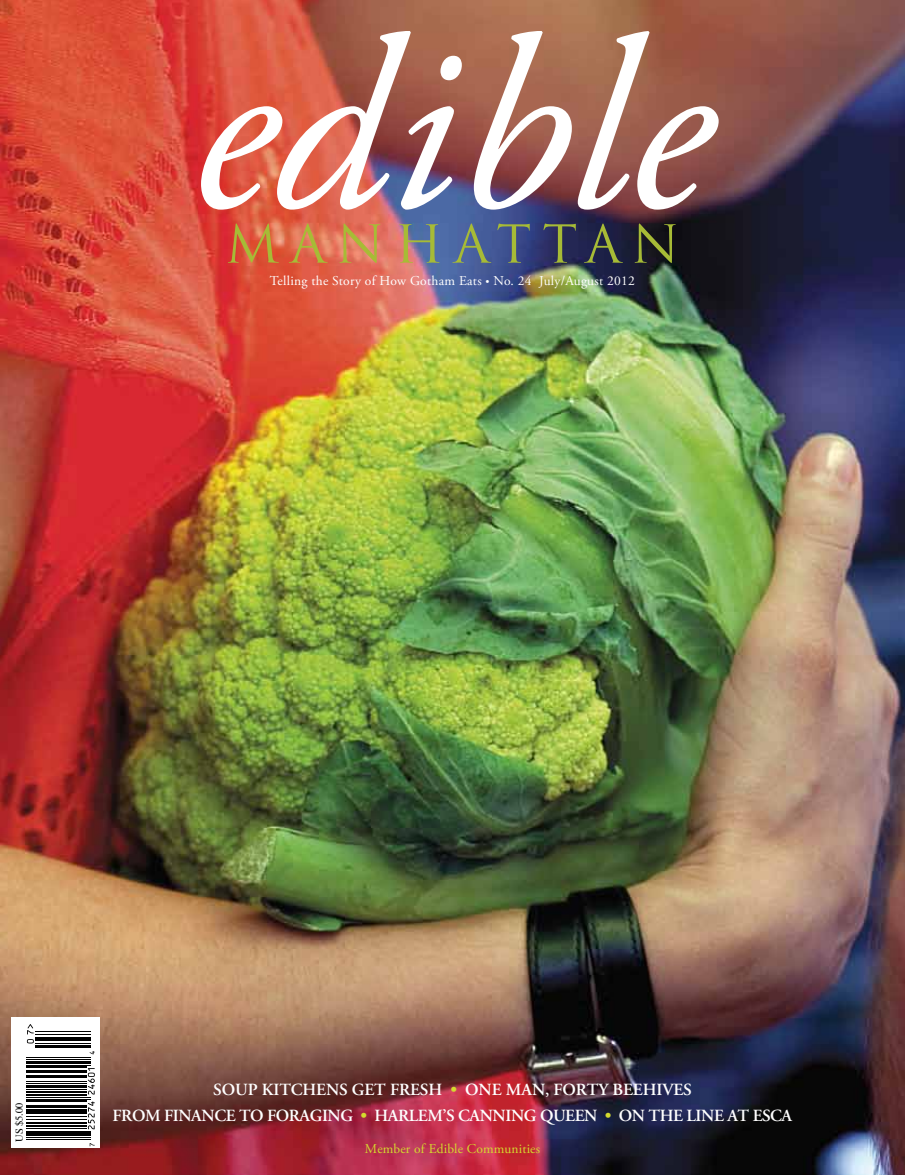
<style>
.page{position:relative;width:905px;height:1175px;background:#fff}
.page>*{position:absolute;margin:0;border:0;box-sizing:border-box;transform-origin:0 0}
.t1{font:italic 244.95px "Adobe Garamond Pro";color:#fff}
.t2{font:51px "Trajan";letter-spacing:.2em;color:#a7bb36}
.t3{font:600 17.1px/26.2px "Adobe Garamond Pro";letter-spacing:-.025em;color:#fff;text-align:center}
.t4{font:13.5px "Adobe Garamond Pro";letter-spacing:.02em;color:#fff}
.t5{font:13.5px "Adobe Garamond Pro";letter-spacing:.01em;color:#d4da2e}
.t6{font:10.5px "Times";color:#000}
.s1{font-size:10.5px}
.s2{color:#d4da2e}
</style>
<div class="page">
<img style="left:0;top:0;width:904px;height:1174px">
<svg style="left:12px;top:1017px;width:88px;height:131px"></svg>
<svg style="left:89px;top:1051px;width:6px;height:3px"></svg>
<svg style="left:90px;top:1143px;width:5px;height:3px"></svg>
<svg style="left:88px;top:1101px;width:7px;height:28px"></svg>
<svg style="left:88px;top:1068px;width:7px;height:26px"></svg>
<hr style="left:27px;top:1138px;width:64px;height:1px;background:#000">
<hr style="left:27px;top:1136px;width:64px;height:1px;background:#000">
<hr style="left:27px;top:1133px;width:64px;height:2px;background:#000">
<hr style="left:27px;top:1130px;width:64px;height:2px;background:#000">
<hr style="left:27px;top:1128px;width:60px;height:1px;background:#000">
<hr style="left:27px;top:1124px;width:60px;height:2px;background:#000">
<hr style="left:27px;top:1122px;width:60px;height:1px;background:#000">
<hr style="left:27px;top:1118px;width:60px;height:1px;background:#000">
<hr style="left:27px;top:1116px;width:60px;height:1px;background:#000">
<hr style="left:27px;top:1112px;width:60px;height:2px;background:#000">
<hr style="left:27px;top:1109px;width:60px;height:2px;background:#000">
<hr style="left:27px;top:1106px;width:60px;height:2px;background:#000">
<hr style="left:27px;top:1104px;width:60px;height:1px;background:#000">
<hr style="left:27px;top:1100px;width:60px;height:2px;background:#000">
<hr style="left:27px;top:1098px;width:64px;height:1px;background:#000">
<hr style="left:27px;top:1097px;width:64px;height:1px;background:#000">
<hr style="left:27px;top:1094px;width:60px;height:1px;background:#000">
<hr style="left:27px;top:1091px;width:60px;height:2px;background:#000">
<hr style="left:27px;top:1089px;width:60px;height:1px;background:#000">
<hr style="left:27px;top:1085px;width:60px;height:3px;background:#000">
<hr style="left:27px;top:1083px;width:60px;height:1px;background:#000">
<hr style="left:27px;top:1081px;width:60px;height:1px;background:#000">
<hr style="left:27px;top:1075px;width:60px;height:2px;background:#000">
<hr style="left:27px;top:1072px;width:60px;height:1px;background:#000">
<hr style="left:27px;top:1070px;width:60px;height:1px;background:#000">
<hr style="left:27px;top:1066px;width:60px;height:2px;background:#000">
<hr style="left:27px;top:1064px;width:64px;height:1px;background:#000">
<hr style="left:27px;top:1061px;width:64px;height:2px;background:#000">
<hr style="left:27px;top:1058px;width:64px;height:1px;background:#000">
<hr style="left:27px;top:1057px;width:64px;height:1px;background:#000">
<hr style="left:36px;top:1047px;width:55px;height:1px;background:#000">
<hr style="left:36px;top:1044px;width:55px;height:2px;background:#000">
<hr style="left:36px;top:1043px;width:55px;height:1px;background:#000">
<hr style="left:36px;top:1038px;width:55px;height:3px;background:#000">
<hr style="left:36px;top:1037px;width:55px;height:1px;background:#000">
<hr style="left:36px;top:1034px;width:55px;height:1px;background:#000">
<hr style="left:36px;top:1030px;width:55px;height:1px;background:#000">
<svg style="left:27px;top:1024px;width:7px;height:19px"></svg>
<h1 class="t1" style="left:190px;top:-18px;width:522px">edible</h1>
<h2 class="t2" style="left:225px;top:213px;width:456px">MANHATTAN</h2>
<p class="t4" style="left:270px;top:272px;width:366px">Telling the Story of How Gotham Eats <span class="s1">•</span> No. 24 July/August 2012</p>
<p class="t6" style="left:13px;top:1141px;width:41px;rotate:-90deg">US $5.00</p>
<p class="t3" style="left:113px;top:1076px;width:681px">SOUP KITCHENS GET FRES H <span class="s2">•</span> ONE MAN, FORTY BEEHIVES<br>FROM FINANCE TO FORAGING <span class="s2">•</span> HARLEM’S CANNING QUEEN <span class="s2">•</span> ON THE LINE AT ES CA</p>
<p class="t5" style="left:365px;top:1140px;width:177px">Member of Edible Communities</p>
</div>
